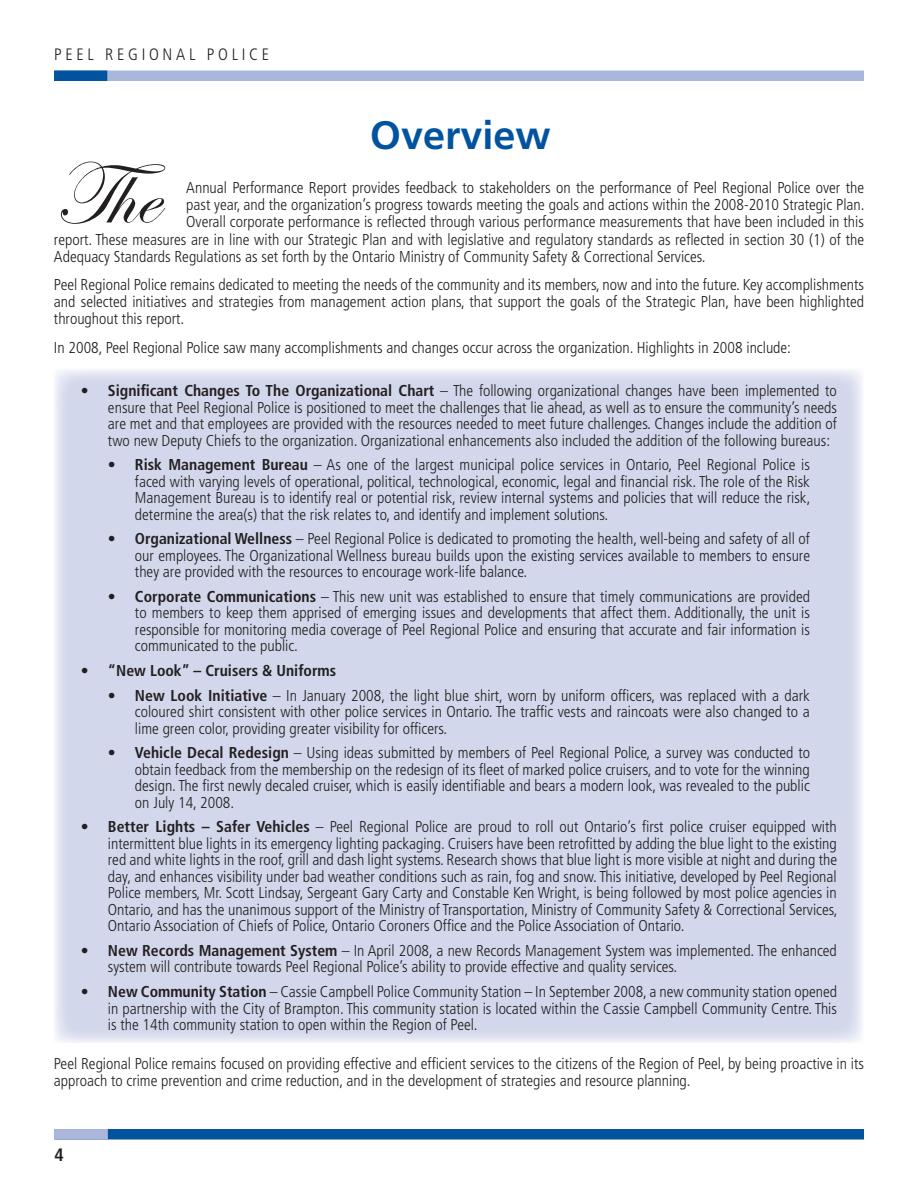
<style>
.page{position:relative;width:918px;height:1188px;background:#fff}
.page>*{position:absolute;margin:0;border:0;box-sizing:border-box;transform-origin:0 0}
.t1{font:90px "Edwardian Script ITC";color:#231f20}
.t2{font:700 39.6px "Frutiger";color:#0153a0}
.t3{font:700 condensed 18px "Frutiger";color:#231f20}
.t4{font:300 condensed 16.5px "Frutiger";letter-spacing:.225em;color:#231f20}
.t5{font:300 condensed 15.75px/16.5px "Frutiger";color:#231f20;text-align:justify}
.t6{font:700 condensed 15.75px "Frutiger";color:#231f20}
.s1{font-weight:700}
.s2{font-weight:300}
</style>
<div class="page">
<div style="left:54px;top:71px;width:810px;height:10px;background:#abb7da"></div>
<div style="left:54px;top:71px;width:53px;height:10px;background:#0153a0"></div>
<div style="left:55px;top:1129px;width:809px;height:11px;background:#0153a0"></div>
<div style="left:55px;top:1129px;width:53px;height:10px;background:#abb7da"></div>
<div style="left:54px;top:369px;width:810px;height:674px;background:#d2d7eb"></div>
<p class="t4" style="left:54px;top:45px;width:217px">PEEL REGIONAL POLICE</p>
<h2 class="t2" style="left:370px;top:111px;width:182px">Overview</h2>
<h1 class="t1" style="left:54px;top:145px;width:113px">Th e</h1>
<p class="t5" style="left:186px;top:179px;width:679px">Annual Performance Report provides feedback to stakeholders on the performance of Peel Regional Police over the</p>
<p class="t5" style="left:186px;top:197px;width:680px">past year, and the organization’s progress towards meeting the goals and actions within the 2008-2010 Strategic Plan.</p>
<p class="t5" style="left:186px;top:214px;width:679px">Overall corporate performance is reflected through various performance measurements that have been included in this</p>
<p class="t5" style="left:54px;top:231px;width:812px">report. These measures are in line with our Strategic Plan and with legislative and regulatory standards as reflected in section 30 (1) of the</p>
<p class="t5" style="left:54px;top:248px;width:653px">Adequacy Standards Regulations as set forth by the Ontario Ministry of Community Safety &amp; Correctional Services.</p>
<p class="t5" style="left:54px;top:276px;width:812px;line-height:17.2px">Peel Regional Police remains dedicated to meeting the needs of the community and its members, now and into the future. Key accomplishments and selected initiatives and strategies from management action plans, that support the goals of the Strategic Plan, have been highlighted throughout this report.</p>
<p class="t5" style="left:54px;top:339px;width:739px">In 2008, Peel Regional Police saw many accomplishments and changes occur across the organization. Highlights in 2008 include:</p>
<p class="t5" style="left:108px;top:383px;width:731px;text-indent:-27px">• <span class="s1">Significant Changes To The Organizational Chart</span> – The following organizational changes have been implemented to ensure that Peel Regional Police is positioned to meet the challenges that lie ahead, as well as to ensure the community’s needs are met and that employees are provided with the resources needed to meet future challenges. Changes include the addition of two new Deputy Chiefs to the organization. Organizational enhancements also included the addition of the following bureaus:</p>
<p class="t5" style="left:135px;top:457px;width:677px;text-indent:-27px">• <span class="s1">Risk Management Bureau</span> – As one of the largest municipal police services in Ontario, Peel Regional Police is faced with varying levels of operational, political, technological, economic, legal and financial risk. The role of the Risk Management Bureau is to identify real or potential risk, review internal systems and policies that will reduce the risk, determine the area(s) that the risk relates to, and identify and implement solutions.</p>
<p class="t5" style="left:135px;top:531px;width:677px;text-indent:-27px">• <span class="s1">Organizational Wellness</span> – Peel Regional Police is dedicated to promoting the health, well-being and safety of all of our employees. The Organizational Wellness bureau builds upon the existing services available to members to ensure they are provided with the resources to encourage work-life balance.</p>
<p class="t5" style="left:135px;top:588px;width:677px;text-indent:-27px">• <span class="s1">Corporate Communications</span> – This new unit was established to ensure that timely communications are provided to members to keep them apprised of emerging issues and developments that affect them. Additionally, the unit is responsible for monitoring media coverage of Peel Regional Police and ensuring that accurate and fair information is communicated to the public.</p>
<p class="t6" style="left:81px;top:661px;width:257px"><span class="s2">•</span> “New Look” – Cruisers &amp; Uniforms</p>
<p class="t5" style="left:135px;top:687px;width:677px;text-indent:-27px">• <span class="s1">New Look Initiative</span> – In January 2008, the light blue shirt, worn by uniform officers, was replaced with a dark coloured shirt consistent with other police services in Ontario. The traffic vests and raincoats were also changed to a lime green color, providing greater visibility for officers.</p>
<p class="t5" style="left:135px;top:745px;width:677px;text-indent:-27px">• <span class="s1">Vehicle Decal Redesign</span> – Using ideas submitted by members of Peel Regional Police, a survey was conducted to obtain feedback from the membership on the redesign of its fleet of marked police cruisers, and to vote for the winning design. The first newly decaled cruiser, which is easily identifiable and bears a modern look, was revealed to the public on July 14, 2008.</p>
<p class="t5" style="left:108px;top:819px;width:731px;text-indent:-27px">• <span class="s1">Better Lights – Safer Vehicles</span> – Peel Regional Police are proud to roll out Ontario’s first police cruiser equipped with intermittent blue lights in its emergency lighting packaging. Cruisers have been retrofitted by adding the blue light to the existing red and white lights in the roof, grill and dash light systems. Research shows that blue light is more visible at night and during the day, and enhances visibility under bad weather conditions such as rain, fog and snow. This initiative, developed by Peel Regional Police members, Mr. Scott Lindsay, Sergeant Gary Carty and Constable Ken Wright, is being followed by most police agencies in Ontario, and has the unanimous support of the Ministry of Transportation, Ministry of Community Safety &amp; Correctional Services, Ontario Association of Chiefs of Police, Ontario Coroners Office and the Police Association of Ontario.</p>
<p class="t5" style="left:108px;top:942px;width:730px;text-indent:-27px">• <span class="s1">New Records Management System</span> – In April 2008, a new Records Management System was implemented. The enhanced system will contribute towards Peel Regional Police’s ability to provide effective and quality services.</p>
<p class="t5" style="left:108px;top:984px;width:731px;text-indent:-27px">• <span class="s1">New Community Station</span> – Cassie Campbell Police Community Station – In September 2008, a new community station opened in partnership with the City of Brampton. This community station is located within the Cassie Campbell Community Centre. This is the 14th community station to open within the Region of Peel.</p>
<p class="t5" style="left:54px;top:1055px;width:812px;line-height:17.2px">Peel Regional Police remains focused on providing effective and efficient services to the citizens of the Region of Peel, by being proactive in its approach to crime prevention and crime reduction, and in the development of strategies and resource planning.</p>
<p class="t3" style="left:55px;top:1144px;width:11px">4</p>
</div>
